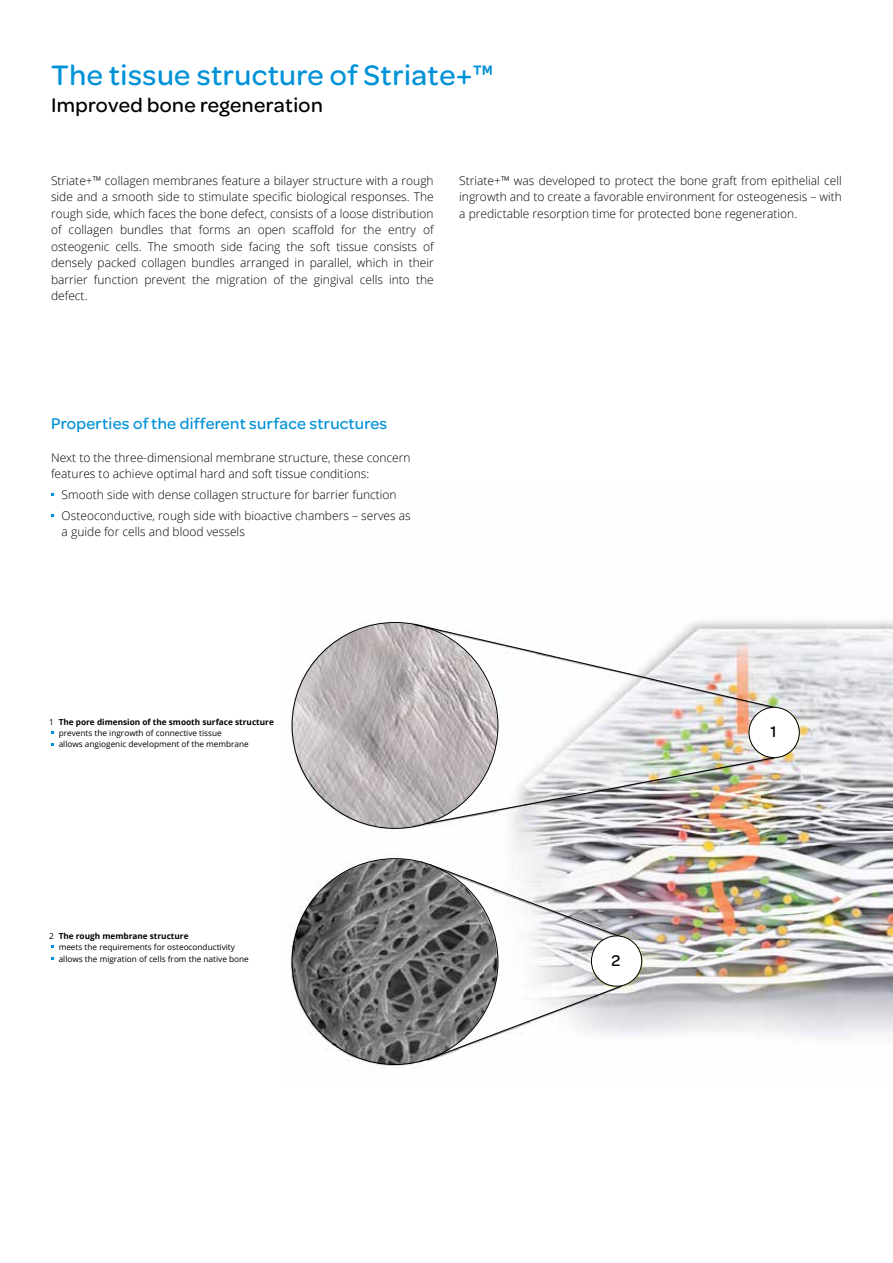
<style>
.page{position:relative;width:893px;height:1263px;background:#fff}
.page>*{position:absolute;margin:0;border:0;box-sizing:border-box;transform-origin:0 0}
.t1{font:500 30px "Omnes";letter-spacing:.02em;color:#0092d8}
.t2{font:500 21px "Omnes";letter-spacing:.02em;color:#000}
.t3{font:500 16.5px "Omnes";letter-spacing:.02em;color:#0092d8}
.t4{font:500 16.5px "Omnes";color:#000}
.t5{font:300 12px/16.5px "Open Sans";color:#000;text-align:justify}
.t6{font:8.25px/11.2px "Open Sans";color:#000}
.s1{font-weight:700}
</style>
<div class="page">
<img style="left:290px;top:621px;width:603px;height:445px">
<svg style="left:414px;top:623px;width:361px;height:85px"></svg>
<svg style="left:429px;top:864px;width:191px;height:73px"></svg>
<img style="left:424px;top:757px;width:352px;height:68px">
<svg style="left:426px;top:985px;width:196px;height:76px"></svg>
<div style="left:591px;top:936px;width:51px;height:50px;background:#fff;border-radius:50%"></div>
<div style="left:591px;top:935px;width:51px;height:51px;border:1px solid #000;border-radius:50%"></div>
<div style="left:749px;top:707px;width:50px;height:51px;background:#fff;border-radius:50%"></div>
<div style="left:749px;top:707px;width:51px;height:51px;border:1px solid #000;border-radius:50%"></div>
<h1 class="t1" style="left:51px;top:54px;width:444px">The tissue structure of Striate+™</h1>
<h2 class="t2" style="left:51px;top:91px;width:273px">Improved bone regeneration</h2>
<p class="t5" style="left:51px;top:172px;width:384px">Striate+™ collagen membranes feature a bilayer structure with a rough side and a smooth side to stimulate specific biological responses. The rough side, which faces the bone defect, consists of a loose distribution of collagen bundles that forms an open scaffold for the entry of osteogenic cells. The smooth side facing the soft tissue consists of densely packed collagen bundles arranged in parallel, which in their barrier function prevent the migration of the gingival cells into the defect.</p>
<p class="t5" style="left:459px;top:172px;width:384px">Striate+™ was developed to protect the bone graft from epithelial cell ingrowth and to create a favorable environment for osteogenesis – with a predictable resorption time for protected bone regeneration.</p>
<h3 class="t3" style="left:51px;top:412px;width:338px">Properties of the different surface structures</h3>
<p class="t5" style="left:51px;top:449px;width:361px">Next to the three-dimensional membrane structure, these concern features to achieve optimal hard and soft tissue conditions:</p>
<p class="t5" style="left:62px;top:484px;width:351px;line-height:20.7px">Smooth side with dense collagen structure for barrier function<br>Osteoconductive, rough side with bioactive chambers – serves as</p>
<p class="t5" style="left:62px;top:523px;width:185px">a guide for cells and blood vessels</p>
<p class="t6" style="left:59px;top:716px;width:217px;text-indent:-10px">1 <span class="s1">The pore dimension of the smooth surface structure </span>prevents the ingrowth of connective tissue<br>allows angiogenic development of the membrane</p>
<p class="t6" style="left:59px;top:930px;width:192px;text-indent:-10px">2 <span class="s1">The rough membrane structure<br></span>meets the requirements for osteoconductivity allows the migration of cells from the native bone</p>
<h3 class="t4" style="left:611px;top:949px;width:10px">2</h3>
<h3 class="t4" style="left:770px;top:720px;width:8px">1</h3>
</div>
